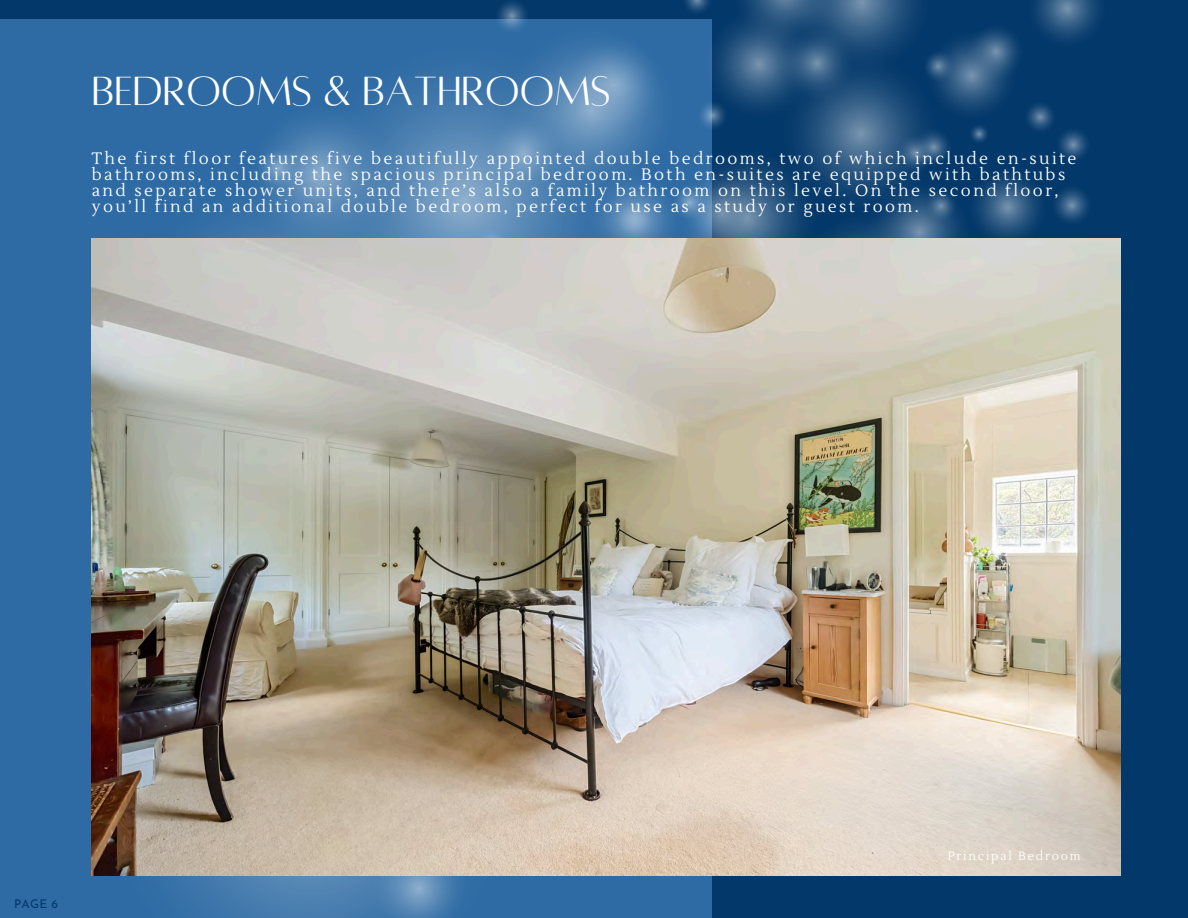
<style>
.page{position:relative;width:1188px;height:918px;background:#03386a}
.page>*{position:absolute;margin:0;border:0;box-sizing:border-box;transform-origin:0 0}
.t1{font:45px "Alta regular";color:#fff}
.t2{font:16.5px/15.8px "Lustria";letter-spacing:.145em;color:#fff}
.t3{font:12px "Lustria";letter-spacing:.145em;color:#fff}
.t4{font:12px "Josefin Sans";color:#03386a}
</style>
<div class="page">
<div style="left:0;top:19px;width:712px;height:899px;background:#2e6ba4"></div>
<img style="left:91px;top:0;width:1018px;height:918px">
<img style="left:92px;top:239px;width:1028px;height:637px">
<h2 class="t1" style="left:92px;top:69px;width:520px">BEDROOMS &amp; BATHROOMS</h2>
<p class="t2" style="left:92px;top:151px;width:986px">The first floor features five beautifully appointed double bedrooms, two of which include en-suite bathrooms, including the spacious principal bedroom. Both en-suites are equipped with bathtubs and separate shower units, and there’s also a family bathroom on this level. On the second floor, you’ll find an additional double bedroom, perfect for use as a study or guest room.</p>
<p class="t4" style="left:14px;top:899px;width:45px">PAGE 6</p>
<h1 class="t3" style="left:948px;top:849px;width:134px">Principal Bedroom</h1>
</div>
